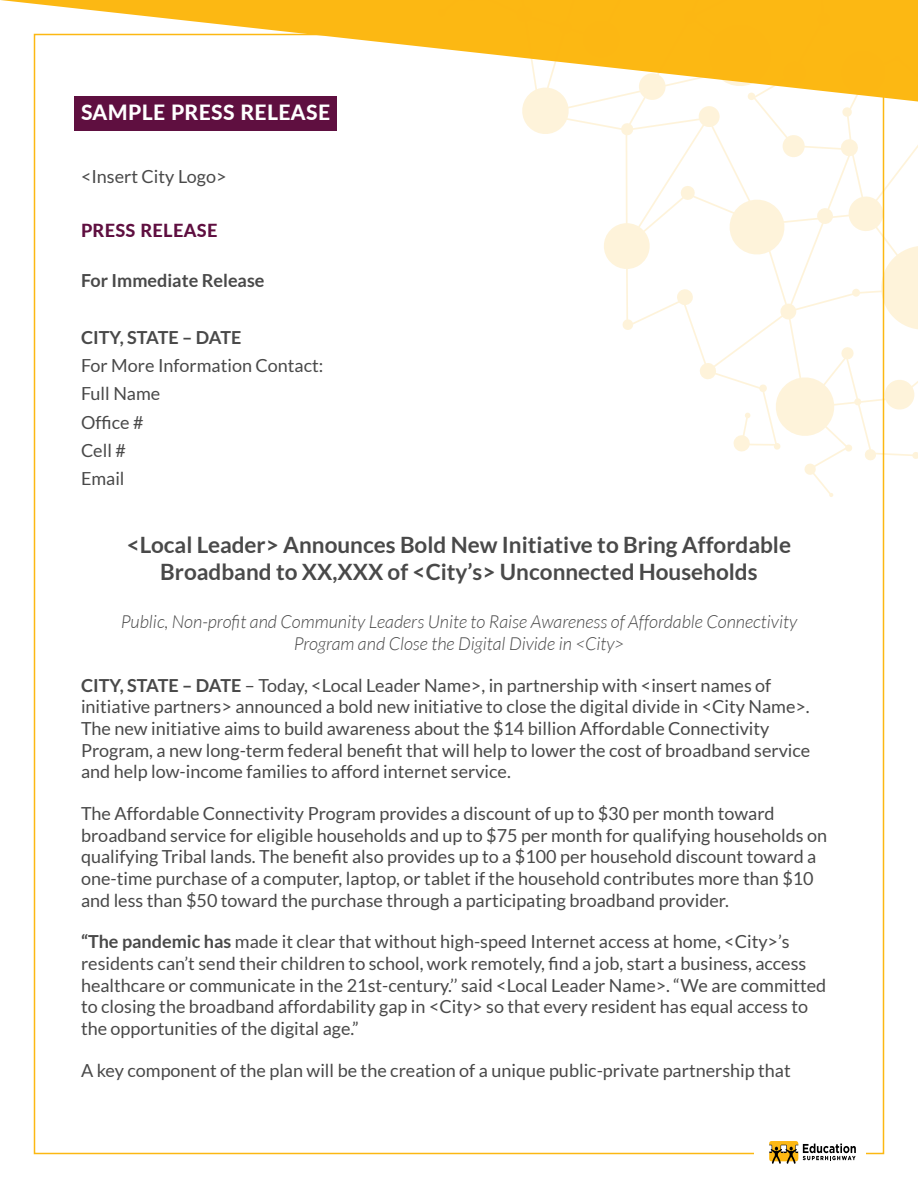
<style>
.page{position:relative;width:918px;height:1188px;background:#fff}
.page>*{position:absolute;margin:0;border:0;box-sizing:border-box;transform-origin:0 0}
.t1{font:700 22.5px/27px "Lato";color:#494949;text-align:center}
.t2{font:800 21px "Lato";letter-spacing:.02em;color:#fff}
.t3{font:18px/21.6px "Lato";color:#494949}
.t4{font:italic 300 18px/21.6px "Lato";color:#494949;text-align:center}
.t5{font:700 18px "Lato";color:#494949}
.t6{font:800 18px "Lato";letter-spacing:.02em;color:#5f0f40}
.s1{font-weight:700}
</style>
<div class="page">
<svg style="left:0;top:0;width:404px;height:102px"></svg>
<svg style="left:769px;top:1141px;width:87px;height:23px"></svg>
<div style="left:74px;top:96px;width:263px;height:35px;background:#5f0f40"></div>
<svg style="left:413px;top:0;width:264px;height:324px"></svg>
<svg style="left:601px;top:220px;width:52px;height:52px"></svg>
<svg style="left:637px;top:71px;width:30px;height:31px"></svg>
<div style="left:438px;top:0;width:197px;height:60px;background:#fcb813"></div>
<svg style="left:620px;top:122px;width:14px;height:14px"></svg>
<svg style="left:622px;top:319px;width:12px;height:11px"></svg>
<svg style="left:677px;top:0;width:241px;height:497px"></svg>
<svg style="left:519px;top:84px;width:53px;height:53px"></svg>
<p class="t2" style="left:81px;top:100px;width:251px">SAMPLE PRESS RELEASE</p>
<p class="t3" style="left:81px;top:167px;width:147px">&lt;Insert City Logo&gt;</p>
<p class="t6" style="left:81px;top:220px;width:138px">PRESS RELEASE</p>
<p class="t5" style="left:81px;top:273px;width:185px">For Immediate Release</p>
<p class="t5" style="left:81px;top:330px;width:162px">CITY, STATE – DATE</p>
<p class="t3" style="left:81px;top:352px;width:244px;line-height:28.3px">For More Information Contact:<br>Full Name<br>Office #<br>Cell #<br>Email</p>
<p class="t1" style="left:127px;top:533px;width:666px">&lt;Local Leader&gt; Announces Bold New Initiative to Bring Affordable<br>Broadband to XX,XXX of &lt;City’s&gt; Unconnected Households</p>
<p class="t4" style="left:121px;top:612px;width:678px">Public, Non-profit and Community Leaders Unite to Raise Awareness of Affordable Connectivity<br>Program and Close the Digital Divide in &lt;City&gt;</p>
<p class="t3" style="left:81px;top:675px;width:731px"><span class="s1">CITY, STATE – DATE</span> – Today, &lt;Local Leader Name&gt;, in partnership with &lt;insert names of initiative partners&gt; announced a bold new initiative to close the digital divide in &lt;City Name&gt;.<br>The new initiative aims to build awareness about the $14 billion Affordable Connectivity Program, a new long-term federal benefit that will help to lower the cost of broadband service and help low-income families to afford internet service.</p>
<p class="t3" style="left:81px;top:804px;width:748px">The Affordable Connectivity Program provides a discount of up to $30 per month toward broadband service for eligible households and up to $75 per month for qualifying households on qualifying Tribal lands. The benefit also provides up to a $100 per household discount toward a one-time purchase of a computer, laptop, or tablet if the household contributes more than $10 and less than $50 toward the purchase through a participating broadband provider.</p>
<p class="t3" style="left:81px;top:932px;width:747px"><span class="s1">“The pandemic has</span> made it clear that without high-speed Internet access at home, &lt;City&gt;’s residents can’t send their children to school, work remotely, find a job, start a business, access healthcare or communicate in the 21st-century.’’ said &lt;Local Leader Name&gt;. “We are committed to closing the broadband affordability gap in &lt;City&gt; so that every resident has equal access to the opportunities of the digital age.”</p>
<p class="t3" style="left:81px;top:1060px;width:711px">A key component of the plan will be the creation of a unique public-private partnership that</p>
</div>
